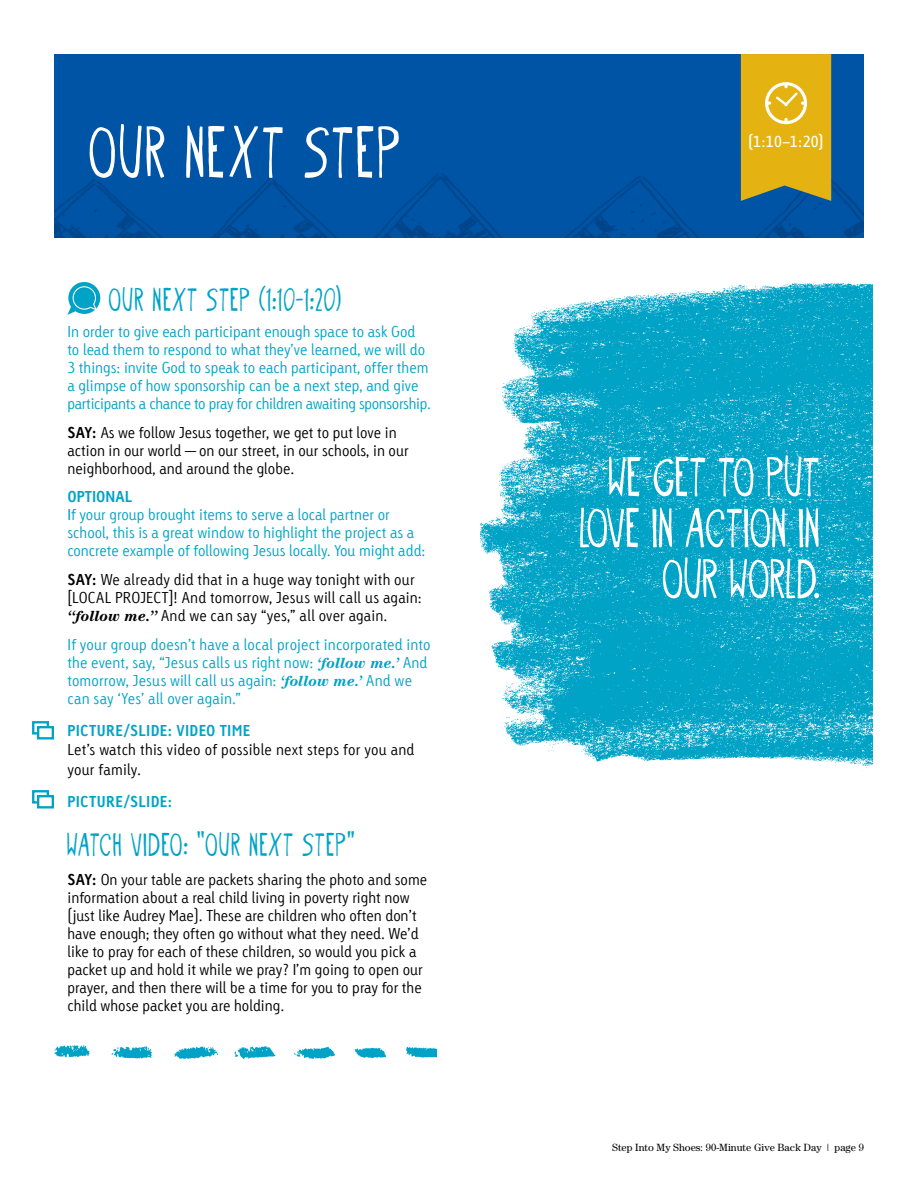
<style>
.page{position:relative;width:918px;height:1188px;background:#fff}
.page>*{position:absolute;margin:0;border:0;box-sizing:border-box;transform-origin:0 0}
.t1{font:80.7px "Oyster";letter-spacing:.025em;color:#fff}
.t2{font:61.5px/51px "Oyster";color:#fff;text-align:right}
.t3{font:36px "Oyster";letter-spacing:.025em;color:#00a3c6}
.t4{font:300 15px/18px "Tetria LT Com";color:#000}
.t5{font:300 15px/18px "Tetria LT Com";color:#00a3c6}
.t6{font:700 15px "Tetria LT Com";letter-spacing:.02em;color:#00a3c6}
.t7{font:15px "Linotype Tetria Regular Tab";color:#fff}
.t8{font:10.5px "Century Std";color:#000}
.s1{font-weight:700}
.s2{font-weight:400}
.s3{font-family:"Century Std";font-weight:700;font-style:italic}
</style>
<div class="page">
<svg style="left:68px;top:282px;width:32px;height:33px"></svg>
<img style="left:54px;top:1045px;width:382px;height:15px">
<div style="left:54px;top:54px;width:810px;height:183px;background:#0054a6"></div>
<img style="left:54px;top:157px;width:810px;height:80px">
<svg style="left:741px;top:54px;width:90px;height:147px;background:#d9b021"></svg>
<img style="left:481px;top:283px;width:391px;height:491px">
<div style="left:32px;top:721px;width:17px;height:14px;border:2px solid #00a3c6"></div>
<div style="left:37px;top:726px;width:17px;height:14px;background:#fff;border:2px solid #00a3c6"></div>
<div style="left:32px;top:790px;width:17px;height:14px;border:2px solid #00a3c6"></div>
<div style="left:37px;top:795px;width:17px;height:14px;background:#fff;border:2px solid #00a3c6"></div>
<h1 class="t1" style="left:90px;top:107px;width:313px">OUR NEXT STEP</h1>
<h3 class="t3" style="left:109px;top:280px;width:234px">OUR NEXT STEP (1:10–1:20)</h3>
<p class="t5" style="left:68px;top:322px;width:365px">In order to give each participant enough space to ask God<br>to lead them to respond to what they’ve learned, we will do 3 things: invite God to speak to each participant, offer them a glimpse of how sponsorship can be a next step, and give participants a chance to pray for children awaiting sponsorship.</p>
<p class="t4" style="left:67px;top:423px;width:343px"><span class="s1">SAY:</span> As we follow Jesus together, we get to put love in action in our world — on our street, in our schools, in our neighborhood, and around the globe.</p>
<p class="t5" style="left:67px;top:488px;width:360px"><span class="s1">OPTIONAL<br></span><span class="s2">I</span>f your group brought items to serve a local partner or school, this is a great window to highlight the project as a concrete example of following Jesus locally. You might add:</p>
<p class="t4" style="left:67px;top:571px;width:356px"><span class="s1">SAY:</span> We already did that in a huge way tonight with our [LOCAL PROJECT]! And tomorrow, Jesus will call us again: <span class="s3">“follow me.”</span> And we can say “yes,” all over again.</p>
<p class="t5" style="left:67px;top:636px;width:365px">If your group doesn’t have a local project incorporated into the event, say, “Jesus calls us right now: <span class="s3">‘follow me.’</span> And tomorrow, Jesus will call us again: <span class="s3">‘follow me.’</span> And we can say ‘Yes’ all over again.”</p>
<p class="t6" style="left:67px;top:720px;width:184px">PICTURE/SLIDE: VIDEO TIME</p>
<p class="t4" style="left:67px;top:740px;width:349px;line-height:19.5px">Let’s watch this video of possible next steps for you and your family.</p>
<p class="t6" style="left:67px;top:791px;width:106px">PICTURE/SLIDE:</p>
<h3 class="t3" style="left:68px;top:825px;width:289px">WATCH VIDEO: “OUR NEXT STEP”</h3>
<p class="t4" style="left:67px;top:871px;width:361px"><span class="s1">SAY:</span> On your table are packets sharing the photo and some information about a real child living in poverty right now (just like Audrey Mae). These are children who often don’t have enough; they often go without what they need. We’d like to pray for each of these children, so would you pick a packet up and hold it while we pray? I’m going to open our prayer, and then there will be a time for you to pray for the child whose packet you are holding.</p>
<p class="t7" style="left:748px;top:133px;width:77px">(1:10–1:20)</p>
<h2 class="t2" style="left:580px;top:450px;width:242px">WE GET TO PUT<br>LOVE IN ACTION IN<br>OUR WORLD.</h2>
<p class="t8" style="left:612px;top:1142px;width:253px">Step Into My Shoes: 90-Minute Give Back Day | page 9</p>
</div>
